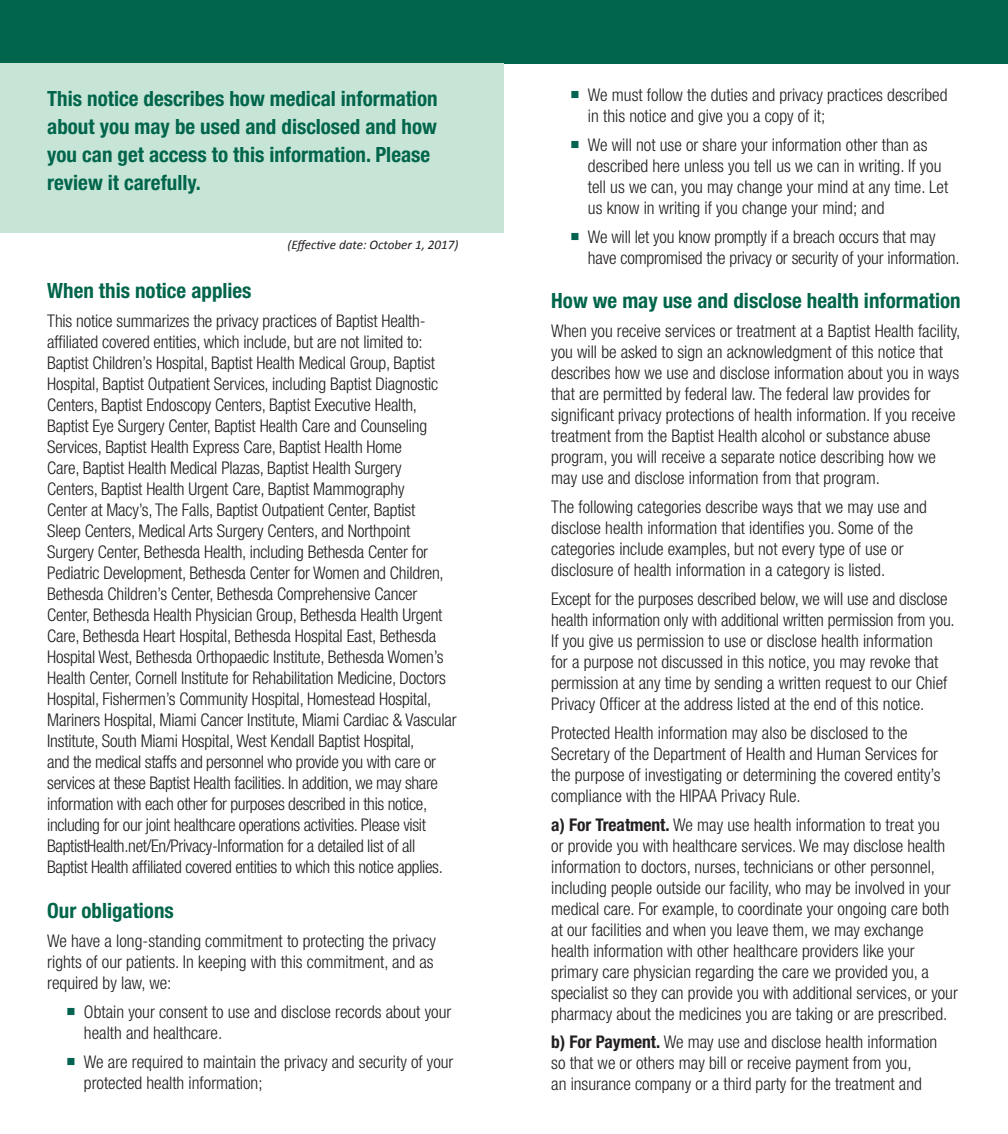
<style>
.page{position:relative;width:1008px;height:1134px;background:#fff}
.page>*{position:absolute;margin:0;border:0;box-sizing:border-box;transform-origin:0 0}
.t1{font:700 condensed 21px/28px "Helvetica Neue LT Std";color:#00654b}
.t2{font:300 condensed 17.5px/21px "Helvetica Neue";color:#231f20}
.t3{font:italic 13.12px "Calibri";color:#231f20}
.s1{color:#026350}
.s2{font-weight:700}
</style>
<div class="page">
<div style="left:0;top:0;width:504px;height:63px;background:#00654b"></div>
<div style="left:0;top:63px;width:504px;height:170px;background:#c7e5d7"></div>
<div style="left:504px;top:0;width:504px;height:63px;background:#00654b"></div>
<p class="t1" style="left:47px;top:85px;width:392px">This notice describes how medical information about you may be used and disclosed and how you can get access to this information. Please review it carefully.</p>
<p class="t3" style="left:287px;top:236px;width:173px">(Effective date: October 1, 2017)</p>
<p class="t1" style="left:47px;top:277px;width:206px">When this notice applies</p>
<p class="t2" style="left:47px;top:311px;width:411px">This notice summarizes the privacy practices of Baptist Health&shy;affiliated covered entities, which include, but are not limited to:<br>Baptist Children’s Hospital, Baptist Health Medical Group, Baptist Hospital, Baptist Outpatient Services, including Baptist Diagnostic Centers, Baptist Endoscopy Centers, Baptist Executive Health, Baptist Eye Surgery Center, Baptist Health Care and Counseling Services, Baptist Health Express Care, Baptist Health Home<br>Care, Baptist Health Medical Plazas, Baptist Health Surgery<br>Centers, Baptist Health Urgent Care, Baptist Mammography<br>Center at Macy’s, The Falls, Baptist Outpatient Center, Baptist<br>Sleep Centers, Medical Arts Surgery Centers, and Northpoint Surgery Center, Bethesda Health, including Bethesda Center for Pediatric Development, Bethesda Center for Women and Children, Bethesda Children’s Center, Bethesda Comprehensive Cancer Center, Bethesda Health Physician Group, Bethesda Health Urgent Care, Bethesda Heart Hospital, Bethesda Hospital East, Bethesda Hospital West, Bethesda Orthopaedic Institute, Bethesda Women’s Health Center, Cornell Institute for Rehabilitation Medicine, Doctors Hospital, Fishermen’s Community Hospital, Homestead Hospital, Mariners Hospital, Miami Cancer Institute, Miami Cardiac &amp; Vascular Institute, South Miami Hospital, West Kendall Baptist Hospital,<br>and the medical staffs and personnel who provide you with care or services at these Baptist Health facilities. In addition, we may share information with each other for purposes described in this notice, including for our joint healthcare operations activities. Please visit BaptistHealth.net/En/Privacy-Information for a detailed list of all Baptist Health affiliated covered entities to which this notice applies.</p>
<p class="t1" style="left:47px;top:896px;width:128px">Our obligations</p>
<p class="t2" style="left:47px;top:930px;width:390px">We have a long-standing commitment to protecting the privacy rights of our patients. In keeping with this commitment, and as required by law, we:</p>
<p class="t2" style="left:84px;top:1001px;width:369px;text-indent:-17px"><span class="s1">■</span> Obtain your consent to use and disclose records about your health and healthcare.</p>
<p class="t2" style="left:84px;top:1051px;width:371px;text-indent:-17px"><span class="s1">■</span> We are required to maintain the privacy and security of your protected health information;</p>
<p class="t2" style="left:588px;top:84px;width:361px;text-indent:-17px"><span class="s1">■</span> We must follow the duties and privacy practices described in this notice and give you a copy of it;</p>
<p class="t2" style="left:588px;top:134px;width:362px;text-indent:-17px"><span class="s1">■</span> We will not use or share your information other than as described here unless you tell us we can in writing. If you tell us we can, you may change your mind at any time. Let us know in writing if you change your mind; and</p>
<p class="t2" style="left:588px;top:226px;width:373px;text-indent:-17px"><span class="s1">■</span> We will let you know promptly if a breach occurs that may have compromised the privacy or security of your information.</p>
<p class="t1" style="left:551px;top:286px;width:411px">How we may use and disclose health information</p>
<p class="t2" style="left:551px;top:320px;width:411px">When you receive services or treatment at a Baptist Health facility, you will be asked to sign an acknowledgment of this notice that describes how we use and disclose information about you in ways that are permitted by federal law. The federal law provides for significant privacy protections of health information. If you receive treatment from the Baptist Health alcohol or substance abuse program, you will receive a separate notice describing how we may use and disclose information from that program.</p>
<p class="t2" style="left:551px;top:496px;width:377px">The following categories describe ways that we may use and disclose health information that identifies you. Some of the categories include examples, but not every type of use or disclosure of health information in a category is listed.</p>
<p class="t2" style="left:551px;top:588px;width:405px">Except for the purposes described below, we will use and disclose health information only with additional written permission from you.<br>If you give us permission to use or disclose health information<br>for a purpose not discussed in this notice, you may revoke that permission at any time by sending a written request to our Chief Privacy Officer at the address listed at the end of this notice.</p>
<p class="t2" style="left:551px;top:722px;width:391px">Protected Health information may also be disclosed to the Secretary of the Department of Health and Human Services for the purpose of investigating or determining the covered entity’s compliance with the HIPAA Privacy Rule.</p>
<p class="t2" style="left:551px;top:814px;width:408px"><span class="s2">a) For Treatment.</span> We may use health information to treat you<br>or provide you with healthcare services. We may disclose health information to doctors, nurses, technicians or other personnel, including people outside our facility, who may be involved in your medical care. For example, to coordinate your ongoing care both at our facilities and when you leave them, we may exchange health information with other healthcare providers like your primary care physician regarding the care we provided you, a specialist so they can provide you with additional services, or your pharmacy about the medicines you are taking or are prescribed.</p>
<p class="t2" style="left:551px;top:1032px;width:388px"><span class="s2">b) For Payment.</span> We may use and disclose health information so that we or others may bill or receive payment from you,<br>an insurance company or a third party for the treatment and</p>
</div>
